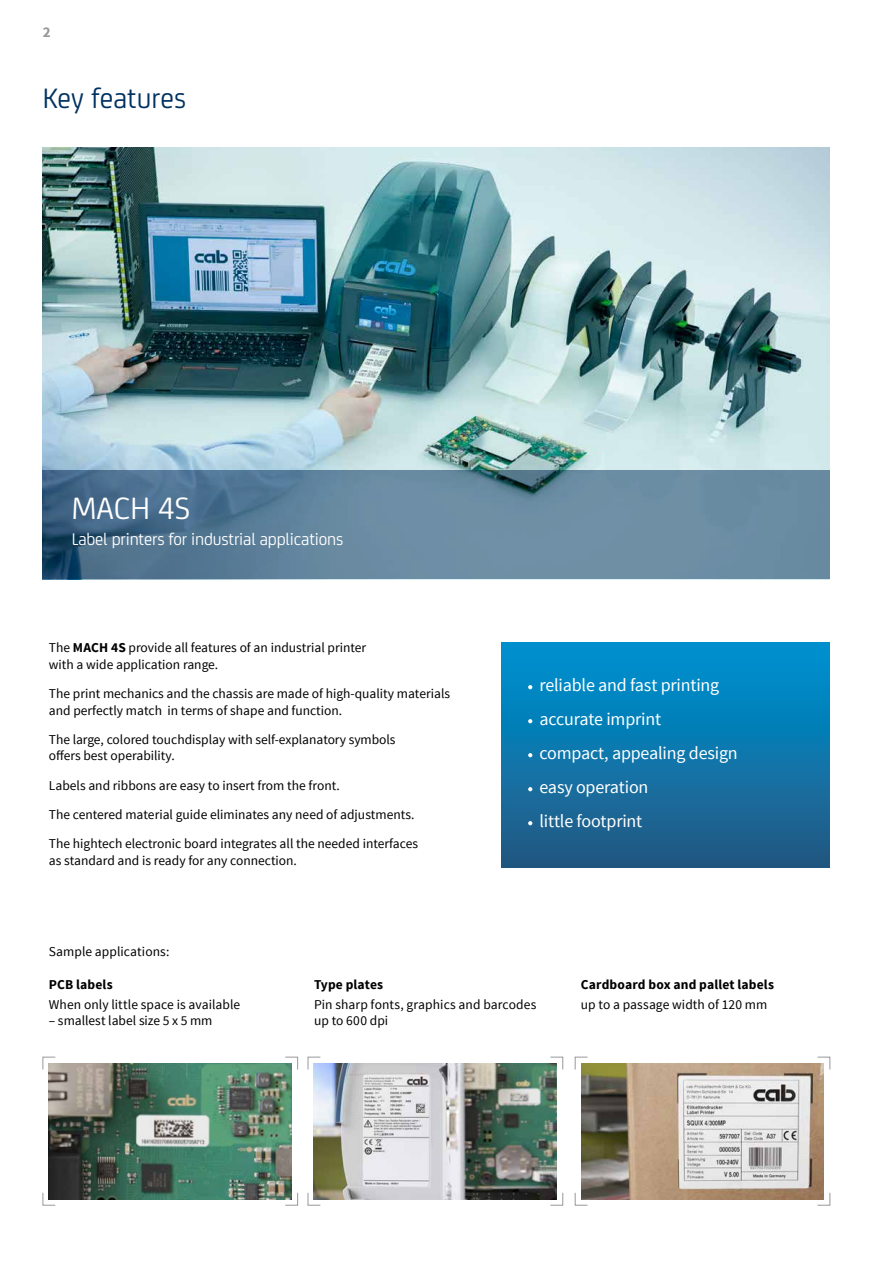
<style>
.page{position:relative;width:893px;height:1263px;background:#fff}
.page>*{position:absolute;margin:0;border:0;box-sizing:border-box;transform-origin:0 0}
.t1{font:33px "CA Sans";color:#fff}
.t2{font:30px "CA Sans";color:#003261}
.t3{font:18px/34px "Source Sans Pro";letter-spacing:-.01em;color:#fff}
.t4{font:18px "CA Sans";letter-spacing:-.01em;color:#fff}
.t5{font:700 15px "Source Sans Pro";color:#98989c}
.t6{font:13.5px/16.5px "Source Sans Pro";color:#000}
.t7{font:700 13.5px "Source Sans Pro";letter-spacing:.01em;color:#000}
.s1{font-weight:700}
</style>
<div class="page">
<img style="left:43px;top:147px;width:787px;height:323px">
<img style="left:49px;top:1063px;width:242px;height:136px">
<img style="left:314px;top:1063px;width:242px;height:136px">
<img style="left:581px;top:1063px;width:242px;height:136px">
<svg style="left:42px;top:1056px;width:14px;height:14px"></svg>
<svg style="left:307px;top:1056px;width:14px;height:14px"></svg>
<svg style="left:574px;top:1056px;width:14px;height:14px"></svg>
<svg style="left:284px;top:1056px;width:14px;height:14px"></svg>
<svg style="left:817px;top:1056px;width:14px;height:14px"></svg>
<svg style="left:550px;top:1056px;width:13px;height:14px"></svg>
<svg style="left:42px;top:1192px;width:14px;height:14px"></svg>
<svg style="left:307px;top:1192px;width:14px;height:14px"></svg>
<svg style="left:574px;top:1192px;width:14px;height:14px"></svg>
<svg style="left:284px;top:1192px;width:14px;height:14px"></svg>
<svg style="left:817px;top:1192px;width:14px;height:14px"></svg>
<svg style="left:550px;top:1192px;width:13px;height:14px"></svg>
<div style="left:502px;top:643px;width:327px;height:224px;background:linear-gradient(to bottom,#0094d4,#235882)"></div>
<svg style="left:43px;top:470px;width:787px;height:109px;background:#5f829a"></svg>
<svg style="left:528px;top:685px;width:4px;height:4px"></svg>
<svg style="left:528px;top:719px;width:4px;height:4px"></svg>
<svg style="left:528px;top:753px;width:4px;height:4px"></svg>
<svg style="left:528px;top:787px;width:4px;height:4px"></svg>
<svg style="left:528px;top:821px;width:4px;height:4px"></svg>
<p class="t5" style="left:43px;top:22px;width:9px">2</p>
<h2 class="t2" style="left:43px;top:76px;width:145px">Key features</h2>
<h1 class="t1" style="left:72px;top:485px;width:120px">MACH 4S</h1>
<h3 class="t4" style="left:72px;top:526px;width:273px">Label printers for industrial applications</h3>
<p class="t6" style="left:49px;top:640px;width:319px">The <span class="s1">MACH 4S</span> provide all features of an industrial printer with a wide application range.</p>
<p class="t6" style="left:49px;top:685px;width:403px">The print mechanics and the chassis are made of high-quality materials and perfectly match in terms of shape and function.</p>
<p class="t6" style="left:49px;top:731px;width:348px">The large, colored touchdisplay with self-explanatory symbols offers best operability.</p>
<p class="t6" style="left:49px;top:771px;width:371px;line-height:29.2px">Labels and ribbons are easy to insert from the front.<br>The centered material guide eliminates any need of adjustments.<br>The hightech electronic board integrates all the needed interfaces</p>
<p class="t6" style="left:49px;top:852px;width:250px">as standard and is ready for any connection.</p>
<h3 class="t3" style="left:539px;top:668px;width:200px">reliable and fast printing accurate imprint<br>compact, appealing design easy operation<br>little footprint</h3>
<p class="t6" style="left:49px;top:944px;width:122px">Sample applications:</p>
<p class="t7" style="left:49px;top:976px;width:65px">PCB labels</p>
<p class="t6" style="left:49px;top:996px;width:193px">When only little space is available</p>
<p class="t6" style="left:49px;top:1013px;width:165px">– smallest label size 5 x 5 mm</p>
<p class="t7" style="left:314px;top:976px;width:71px">Type plates</p>
<p class="t6" style="left:314px;top:996px;width:224px">Pin sharp fonts, graphics and barcodes up to 600 dpi</p>
<p class="t7" style="left:581px;top:976px;width:195px">Cardboard box and pallet labels</p>
<p class="t6" style="left:581px;top:996px;width:188px">up to a passage width of 120 mm</p>
</div>
